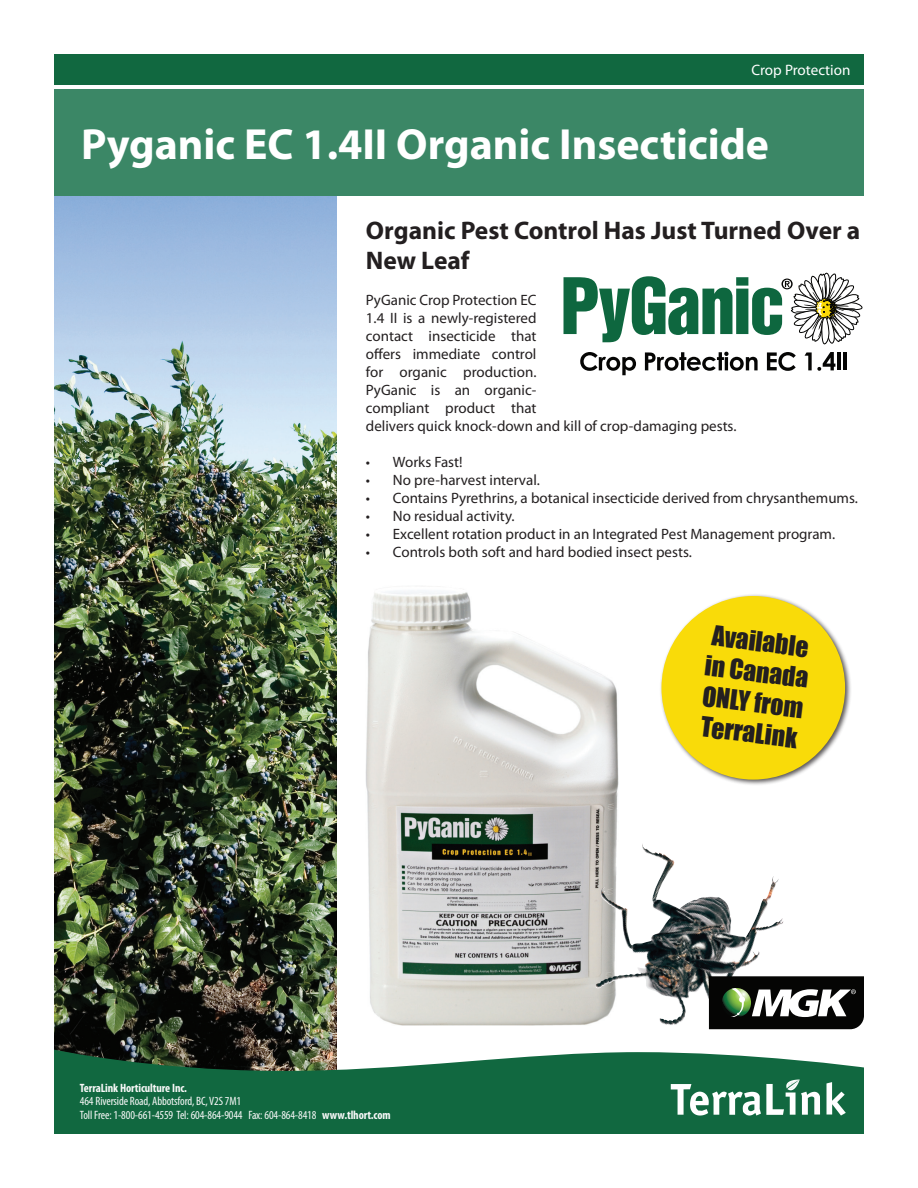
<style>
.page{position:relative;width:918px;height:1188px;background:#fff}
.page>*{position:absolute;margin:0;border:0;box-sizing:border-box;transform-origin:0 0}
.t1{font:700 43.8px "Myriad Pro";color:#fff}
.t2{font:700 25.5px/30.6px "Myriad Pro";color:#231f20}
.t3{font:25.5px/30.6px "Impact";color:#231f20}
.t4{font:15.15px "Myriad Pro";color:#fff}
.t5{font:15px/18px "Myriad Pro";color:#231f20}
.t6{font:condensed 12.15px/13.6px "Myriad Pro";letter-spacing:-.01em;color:#f9f9f9}
.t7{font:700 condensed 12.15px "Myriad Pro";letter-spacing:-.01em;color:#f9f9f9}
.s1{font-weight:700}
</style>
<div class="page">
<img style="left:54px;top:196px;width:283px;height:854px">
<svg style="left:54px;top:1050px;width:810px;height:84px;background:#25704d"></svg>
<div style="left:54px;top:90px;width:810px;height:106px;background:#3b8766"></div>
<div style="left:54px;top:54px;width:810px;height:30px;background:#116840"></div>
<svg style="left:827px;top:1082px;width:19px;height:34px"></svg>
<svg style="left:671px;top:1080px;width:149px;height:36px"></svg>
<svg style="left:564px;top:273px;width:298px;height:71px"></svg>
<svg style="left:580px;top:352px;width:56px;height:23px"></svg>
<svg style="left:645px;top:352px;width:113px;height:19px"></svg>
<svg style="left:767px;top:352px;width:29px;height:19px"></svg>
<svg style="left:805px;top:352px;width:30px;height:19px"></svg>
<hr style="left:837px;top:352px;width:4px;height:18px;background:#050504">
<hr style="left:844px;top:352px;width:3px;height:18px;background:#050504">
<img style="left:366px;top:591px;width:253px;height:435px">
<img style="left:595px;top:853px;width:76px;height:136px">
<svg style="left:709px;top:976px;width:155px;height:53px"></svg>
<div style="left:659px;top:593px;width:193px;height:193px;background:#231f20;opacity:.75"></div>
<div style="left:662px;top:596px;width:183px;height:184px;background:#f9db09;border-radius:50%"></div>
<p class="t4" style="left:751px;top:60px;width:101px">Crop Protection</p>
<h1 class="t1" style="left:81px;top:116px;width:690px">Pyganic EC 1.4II Organic Insecticide</h1>
<h2 class="t2" style="left:366px;top:214px;width:496px">Organic Pest Control Has Just Turned Over a<br>New Leaf</h2>
<p class="t5" style="left:366px;top:291px;width:372px">PyGanic Crop Protection EC<br>1.4 II is a newly-registered<br>contact insecticide that<br>offers immediate control<br>for organic production.<br>PyGanic is an organic-<br>compliant product that<br>delivers quick knock-down and kill of crop-damaging pests.</p>
<p class="t5" style="left:366px;top:453px;width:98px">• Works Fast!</p>
<p class="t5" style="left:366px;top:471px;width:175px">• No pre-harvest interval.</p>
<p class="t5" style="left:366px;top:489px;width:494px">• Contains Pyrethrins, a botanical insecticide derived from chrysanthemums.</p>
<p class="t5" style="left:366px;top:507px;width:150px">• No residual activity.</p>
<p class="t5" style="left:366px;top:525px;width:471px">• Excellent rotation product in an Integrated Pest Management program.</p>
<p class="t5" style="left:366px;top:543px;width:327px">• Controls both soft and hard bodied insect pests.</p>
<p class="t7" style="left:80px;top:1080px;width:109px">TerraLink Horticulture Inc.</p>
<p class="t6" style="left:80px;top:1094px;width:312px">464 Riverside Road, Abbotsford, BC, V2S 7M1<br>Toll Free: 1-800-661-4559 Tel: 604-864-9044 Fax: 604-864-8418 <span class="s1">www.tlhort.com</span></p>
<h2 class="t3" style="left:711px;top:619px;width:106px;rotate:7deg">Available in Canada<br>ONLY from<br>TerraLink</h2>
</div>
